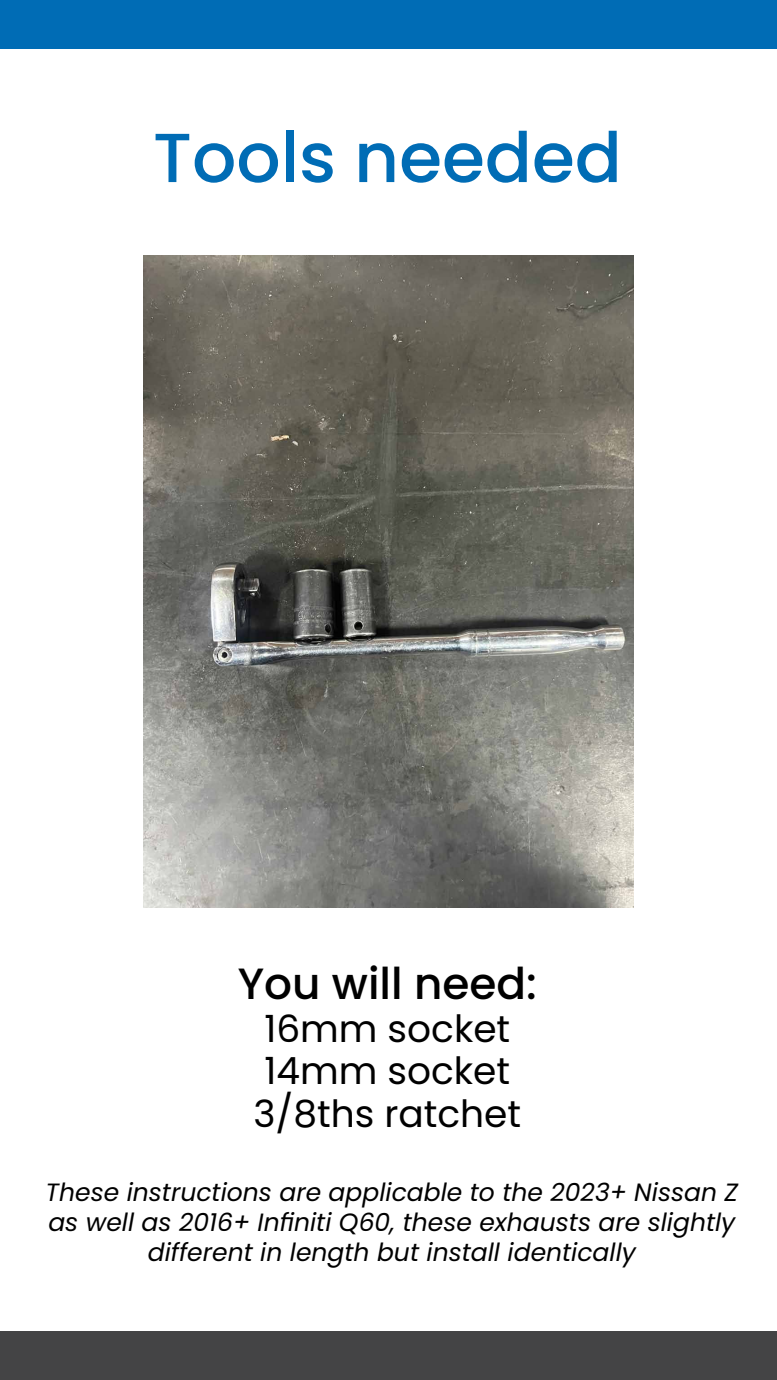
<style>
.page{position:relative;width:777px;height:1380px;background:#fff}
.page>*{position:absolute;margin:0;border:0;box-sizing:border-box;transform-origin:0 0}
.t1{font:500 69.38px "Poppins";color:#006cb5}
.t2{font:500 43.75px "Poppins";color:#000}
.t3{font:37.5px/42.5px "Poppins";color:#000}
.t4{font:italic 25px/30px "Poppins";color:#000;text-align:center}
</style>
<div class="page">
<div style="left:0;top:0;width:776px;height:49px;background:#006cb5"></div>
<div style="left:0;top:1331px;width:776px;height:49px;background:#444445"></div>
<img style="left:143px;top:255px;width:490px;height:653px">
<h1 class="t1" style="left:153px;top:118px;width:470px">Tools needed</h1>
<h2 class="t2" style="left:237px;top:958px;width:301px">You will need:</h2>
<h3 class="t3" style="left:253px;top:1007px;width:269px">16mm socket<br>14mm socket<br>3/8ths ratchet</h3>
<p class="t4" style="left:46px;top:1178px;width:693px">These instructions are applicable to the 2023+ Nissan Z as well as 2016+ Infiniti Q60, these exhausts are slightly different in length but install identically</p>
</div>
